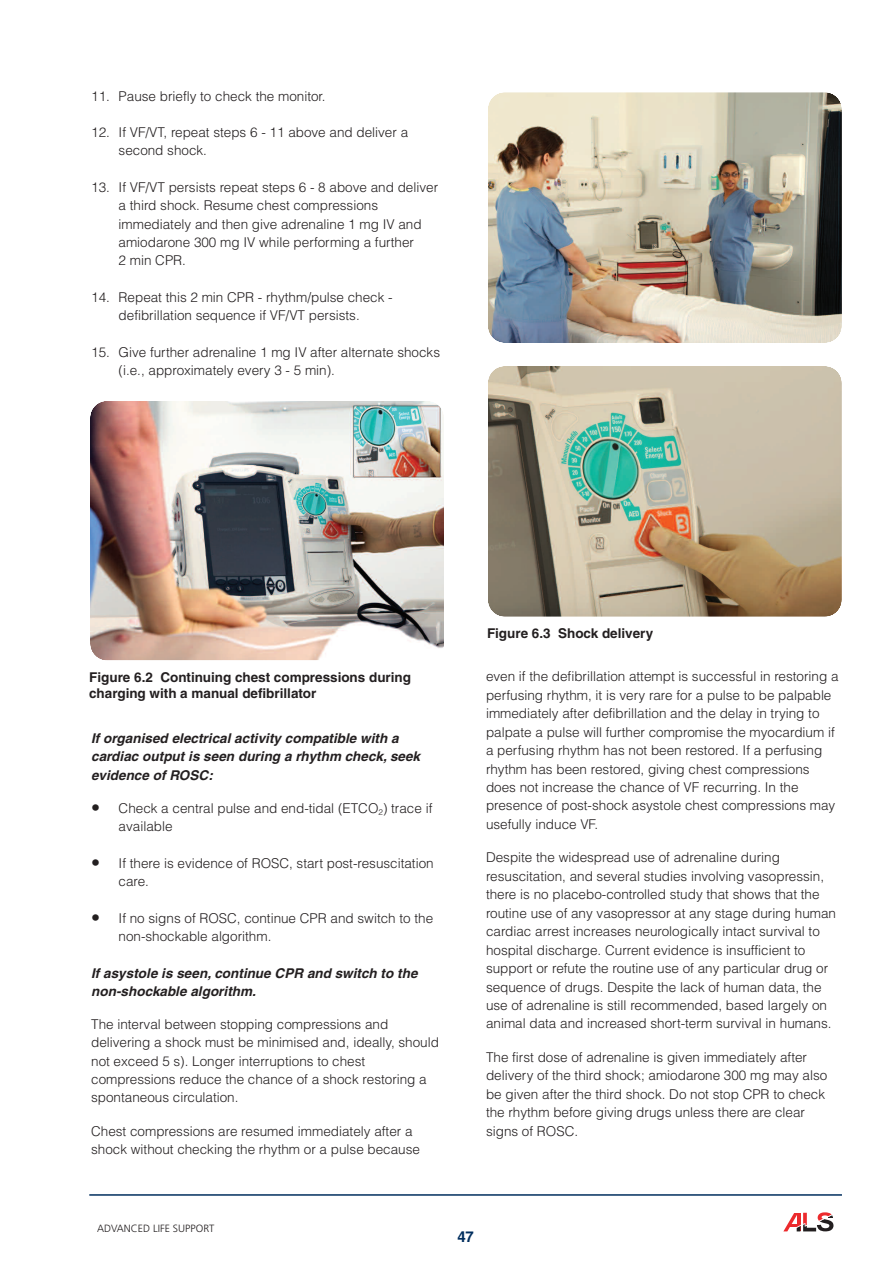
<style>
.page{position:relative;width:893px;height:1263px;background:#fff}
.page>*{position:absolute;margin:0;border:0;box-sizing:border-box;transform-origin:0 0}
.t1{font:700 15px "Helvetica";color:#002e5e}
.t2{font:300 13.5px/18.5px "Helvetica";color:#231f20}
.t3{font:italic 700 13.5px/18.3px "Helvetica";letter-spacing:.005em;color:#231f20}
.t4{font:700 13.5px/16.2px "Helvetica";color:#231f20}
.t5{font:300 10.5px "Frutiger";color:#231f20}
.s1{font-size:18px}
</style>
<div class="page">
<svg style="left:783px;top:1212px;width:50px;height:19px"></svg>
<hr style="left:89px;top:1194px;width:753px;height:2px;background:#002e5e">
<img style="left:90px;top:401px;width:354px;height:260px;border-radius:17px">
<img style="left:488px;top:92px;width:354px;height:251px;border-radius:17px">
<img style="left:488px;top:366px;width:354px;height:251px;border-radius:17px">
<p class="t2" style="left:91px;top:87px;width:236px">11. Pause briefly to check the monitor.</p>
<p class="t2" style="left:119px;top:123px;width:291px;text-indent:-27px">12. If VF/VT, repeat steps 6 - 11 above and deliver a second shock.</p>
<p class="t2" style="left:119px;top:178px;width:321px;text-indent:-27px">13. If VF/VT persists repeat steps 6 - 8 above and deliver a third shock. Resume chest compressions immediately and then give adrenaline 1 mg IV and amiodarone 300 mg IV while performing a further<br>2 min CPR.</p>
<p class="t2" style="left:91px;top:288px;width:303px;text-align:center">14. Repeat this 2 min CPR - rhythm/pulse check - defibrillation sequence if VF/VT persists.</p>
<p class="t2" style="left:119px;top:343px;width:323px;text-indent:-27px">15. Give further adrenaline 1 mg IV after alternate shocks (i.e., approximately every 3 - 5 min).</p>
<p class="t4" style="left:89px;top:670px;width:323px">Figure 6.2 Continuing chest compressions during charging with a manual defibrillator</p>
<p class="t3" style="left:91px;top:730px;width:330px">If organised electrical activity compatible with a cardiac output is seen during a rhythm check, seek evidence of ROSC:</p>
<p class="t2" style="left:119px;top:799px;width:315px;text-indent:-27px"><span class="s1">•</span> Check a central pulse and end-tidal (ETCO<sub>2</sub>) trace if available</p>
<p class="t2" style="left:119px;top:854px;width:317px;text-indent:-27px"><span class="s1">•</span> If there is evidence of ROSC, start post-resuscitation care.</p>
<p class="t2" style="left:119px;top:909px;width:316px;text-indent:-27px"><span class="s1">•</span> If no signs of ROSC, continue CPR and switch to the non-shockable algorithm.</p>
<p class="t3" style="left:91px;top:965px;width:328px">If asystole is seen, continue CPR and switch to the non-shockable algorithm.</p>
<p class="t2" style="left:91px;top:1015px;width:349px">The interval between stopping compressions and delivering a shock must be minimised and, ideally, should not exceed 5 s). Longer interruptions to chest compressions reduce the chance of a shock restoring a spontaneous circulation.</p>
<p class="t2" style="left:91px;top:1122px;width:330px">Chest compressions are resumed immediately after a shock without checking the rhythm or a pulse because</p>
<p class="t4" style="left:487px;top:627px;width:168px">Figure 6.3 Shock delivery</p>
<p class="t2" style="left:486px;top:667px;width:354px">even if the defibrillation attempt is successful in restoring a perfusing rhythm, it is very rare for a pulse to be palpable immediately after defibrillation and the delay in trying to palpate a pulse will further compromise the myocardium if a perfusing rhythm has not been restored. If a perfusing rhythm has been restored, giving chest compressions does not increase the chance of VF recurring. In the presence of post-shock asystole chest compressions may usefully induce VF.</p>
<p class="t2" style="left:486px;top:848px;width:352px">Despite the widespread use of adrenaline during resuscitation, and several studies involving vasopressin, there is no placebo-controlled study that shows that the routine use of any vasopressor at any stage during human cardiac arrest increases neurologically intact survival to hospital discharge. Current evidence is insufficient to support or refute the routine use of any particular drug or sequence of drugs. Despite the lack of human data, the use of adrenaline is still recommended, based largely on animal data and increased short-term survival in humans.</p>
<p class="t2" style="left:486px;top:1048px;width:343px">The first dose of adrenaline is given immediately after delivery of the third shock; amiodarone 300 mg may also be given after the third shock. Do not stop CPR to check the rhythm before giving drugs unless there are clear signs of ROSC.</p>
<p class="t5" style="left:97px;top:1224px;width:119px">ADVANCED LIFE SUPPORT</p>
<p class="t1" style="left:457px;top:1231px;width:18px">47</p>
</div>
